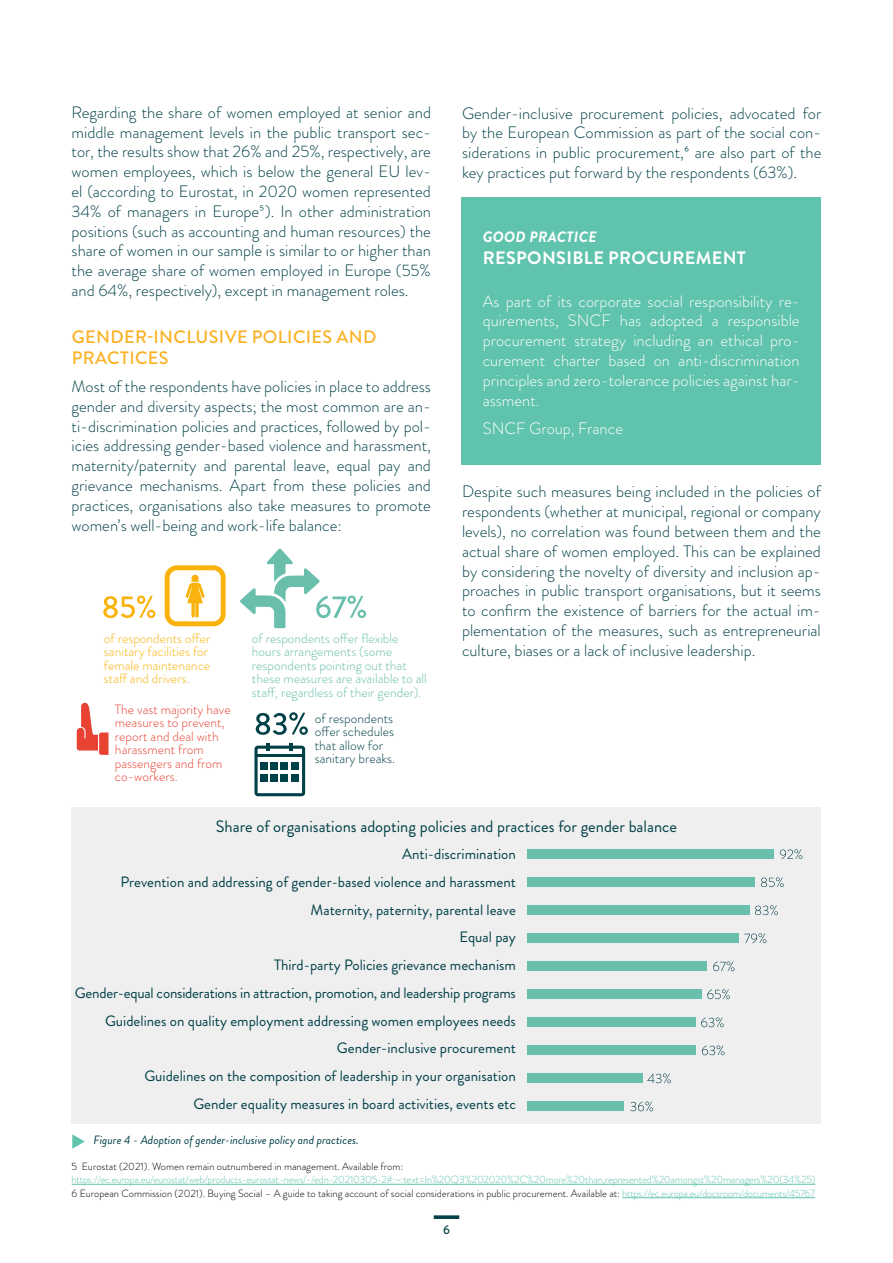
<style>
.page{position:relative;width:893px;height:1263px;background:#fff}
.page>*{position:absolute;margin:0;border:0;box-sizing:border-box;transform-origin:0 0}
.t1{font:500 18px/21px "Brandon Grotesque";letter-spacing:.02em;color:#fcb122}
.t2{font:700 18px "Brandon Grotesque";letter-spacing:.02em;color:#fff}
.t3{font:300 16.5px/19.8px "Brandon Grotesque";color:#004047;text-align:justify}
.t4{font:300 16.5px/19.8px "Brandon Grotesque";color:#fff;text-align:justify}
.t5{font:16.5px "Brandon Grotesque";color:#004047}
.t6{font:15px/27.8px "Brandon Grotesque";color:#004047;text-align:right}
.t7{font:italic 700 15px "Brandon Grotesque";letter-spacing:.02em;color:#fff}
.t8{font:300 13.5px/13.5px "Brandon Grotesque";color:#69bfab}
.t9{font:300 13.5px/13.5px "Brandon Grotesque";color:#e84233}
.t10{font:300 13.5px/13.5px "Brandon Grotesque";color:#fab30d}
.t11{font:300 13.5px/13.5px "Brandon Grotesque";color:#004047}
.t12{font:500 12.6px "Brandon Grotesque";color:#004047}
.t13{font:italic 12px "Brandon Grotesque";color:#004047}
.t14{font:300 10.5px/13.5px "Brandon Grotesque";letter-spacing:-.02em;color:#60c3ad}
.t15{font:300 10.5px "Brandon Grotesque";color:#000}
.s1{color:#000}
</style>
<div class="page">
<svg style="left:434px;top:1215px;width:25px;height:4px"></svg>
<div style="left:72px;top:808px;width:749px;height:316px;background:#efeff0"></div>
<div style="left:461px;top:197px;width:360px;height:268px;background:#60c3ad"></div>
<hr style="left:72px;top:1184px;width:744px;height:1px;background:#60c3ad">
<hr style="left:622px;top:1197px;width:193px;height:1px;background:#60c3ad">
<div style="left:527px;top:1101px;width:97px;height:9px;background:#69bfab"></div>
<div style="left:527px;top:1073px;width:115px;height:9px;background:#69bfab"></div>
<div style="left:527px;top:1045px;width:169px;height:9px;background:#69bfab"></div>
<div style="left:527px;top:1017px;width:169px;height:9px;background:#69bfab"></div>
<div style="left:527px;top:989px;width:174px;height:10px;background:#69bfab"></div>
<div style="left:527px;top:961px;width:180px;height:10px;background:#69bfab"></div>
<div style="left:527px;top:933px;width:212px;height:10px;background:#69bfab"></div>
<div style="left:527px;top:905px;width:223px;height:10px;background:#69bfab"></div>
<div style="left:527px;top:877px;width:228px;height:10px;background:#69bfab"></div>
<div style="left:527px;top:849px;width:247px;height:10px;background:#69bfab"></div>
<svg style="left:780px;top:849px;width:22px;height:10px"></svg>
<svg style="left:755px;top:905px;width:23px;height:10px"></svg>
<svg style="left:744px;top:933px;width:22px;height:10px"></svg>
<svg style="left:702px;top:1045px;width:23px;height:10px"></svg>
<svg style="left:713px;top:961px;width:21px;height:10px"></svg>
<svg style="left:647px;top:1073px;width:24px;height:10px"></svg>
<svg style="left:630px;top:1101px;width:23px;height:10px"></svg>
<svg style="left:707px;top:989px;width:23px;height:10px"></svg>
<svg style="left:701px;top:1017px;width:23px;height:10px"></svg>
<svg style="left:761px;top:877px;width:23px;height:10px"></svg>
<svg style="left:76px;top:703px;width:33px;height:52px"></svg>
<svg style="left:165px;top:565px;width:61px;height:61px"></svg>
<svg style="left:103px;top:595px;width:52px;height:23px"></svg>
<svg style="left:240px;top:548px;width:126px;height:80px"></svg>
<svg style="left:254px;top:743px;width:51px;height:53px"></svg>
<div style="left:260px;top:762px;width:8px;height:8px;background:#004047"></div>
<div style="left:270px;top:762px;width:8px;height:8px;background:#004047"></div>
<div style="left:280px;top:762px;width:8px;height:8px;background:#004047"></div>
<div style="left:260px;top:774px;width:8px;height:8px;background:#004047"></div>
<div style="left:270px;top:774px;width:8px;height:8px;background:#004047"></div>
<div style="left:280px;top:774px;width:8px;height:8px;background:#004047"></div>
<div style="left:291px;top:762px;width:7px;height:8px;background:#004047"></div>
<div style="left:291px;top:774px;width:7px;height:8px;background:#004047"></div>
<svg style="left:256px;top:712px;width:52px;height:23px"></svg>
<svg style="left:72px;top:1134px;width:13px;height:15px"></svg>
<p class="t3" style="left:72px;top:102px;width:361px">Regarding the share of women employed at senior and middle management levels in the public transport sec&shy;tor, the results show that 26% and 25%, respectively, are women employees, which is below the general EU lev&shy;el (according to Eurostat, in 2020 women represented 34% of managers in Europe5). In other administration positions (such as accounting and human resources) the share of women in our sample is similar to or higher than the average share of women employed in Europe (55% and 64%, respectively), except in management roles.</p>
<p class="t1" style="left:72px;top:326px;width:306px">GENDER-INCLUSIVE POLICIES AND<br>PRACTICES</p>
<p class="t3" style="left:72px;top:376px;width:361px">Most of the respondents have policies in place to address gender and diversity aspects; the most common are an&shy;ti-discrimination policies and practices, followed by pol&shy;icies addressing gender-based violence and harassment, maternity/paternity and parental leave, equal pay and grievance mechanisms. Apart from these policies and practices, organisations also take measures to promote women’s well-being and work-life balance:</p>
<p class="t10" style="left:104px;top:631px;width:108px">of respondents offer sanitary facilities for female maintenance staff and drivers.</p>
<p class="t8" style="left:252px;top:631px;width:177px">of respondents offer flexible hours arrangements (some respondents pointing out that these measures are available to all staff, regardless of their gender).</p>
<p class="t11" style="left:315px;top:711px;width:82px">of respondents offer schedules that allow for sanitary breaks.</p>
<p class="t9" style="left:115px;top:702px;width:117px">The vast majority have measures to prevent, report and deal with harassment from passengers and from co-workers.</p>
<p class="t3" style="left:462px;top:103px;width:361px">Gender-inclusive procurement policies, advocated for by the European Commission as part of the social con&shy;siderations in public procurement,6 are also part of the key practices put forward by the respondents (63%).</p>
<p class="t7" style="left:483px;top:226px;width:115px">GOOD PRACTICE</p>
<p class="t2" style="left:483px;top:245px;width:265px">RESPONSIBLE PROCUREMENT</p>
<p class="t4" style="left:483px;top:291px;width:318px">As part of its corporate social responsibility re&shy;quirements, SNCF has adopted a responsible procurement strategy including an ethical pro&shy;curement charter based on anti-discrimination principles and zero-tolerance policies against har&shy;assment.</p>
<p class="t4" style="left:483px;top:418px;width:142px">SNCF Group, France</p>
<p class="t3" style="left:462px;top:482px;width:360px">Despite such measures being included in the policies of respondents (whether at municipal, regional or company levels), no correlation was found between them and the actual share of women employed. This can be explained by considering the novelty of diversity and inclusion ap&shy;proaches in public transport organisations, but it seems to confirm the existence of barriers for the actual im&shy;plementation of the measures, such as entrepreneurial culture, biases or a lack of inclusive leadership.</p>
<p class="t5" style="left:216px;top:815px;width:463px">Share of organisations adopting policies and practices for gender balance</p>
<p class="t6" style="left:75px;top:840px;width:443px">Anti-discrimination<br>Prevention and addressing of gender-based violence and harassment Maternity, paternity, parental leave<br>Equal pay<br>Third-party Policies grievance mechanism<br>Gender-equal considerations in attraction, promotion, and leadership programs Guidelines on quality employment addressing women employees needs Gender-inclusive procurement<br>Guidelines on the composition of leadership in your organisation<br>Gender equality measures in board activities, events etc</p>
<p class="t13" style="left:94px;top:1131px;width:267px">Figure 4 - Adoption of gender-inclusive policy and practices.</p>
<p class="t15" style="left:72px;top:1159px;width:333px">5 Eurostat (2021). Women remain outnumbered in management. Available from:</p>
<p class="t14" style="left:72px;top:1173px;width:745px">https://ec.europa.eu/eurostat/web/products-eurostat-news/-/edn-20210305-2#:~:text=In%20Q3%202020%2C%20more%20than,represented%20amongst%20managers%20(34%25)<br><span class="s1">6 European Commission (2021). Buying Social – A guide to taking account of social considerations in public procurement. Available at:</span> https://ec.europa.eu/docsroom/documents/45767</p>
<p class="t12" style="left:443px;top:1221px;width:8px">6</p>
</div>
